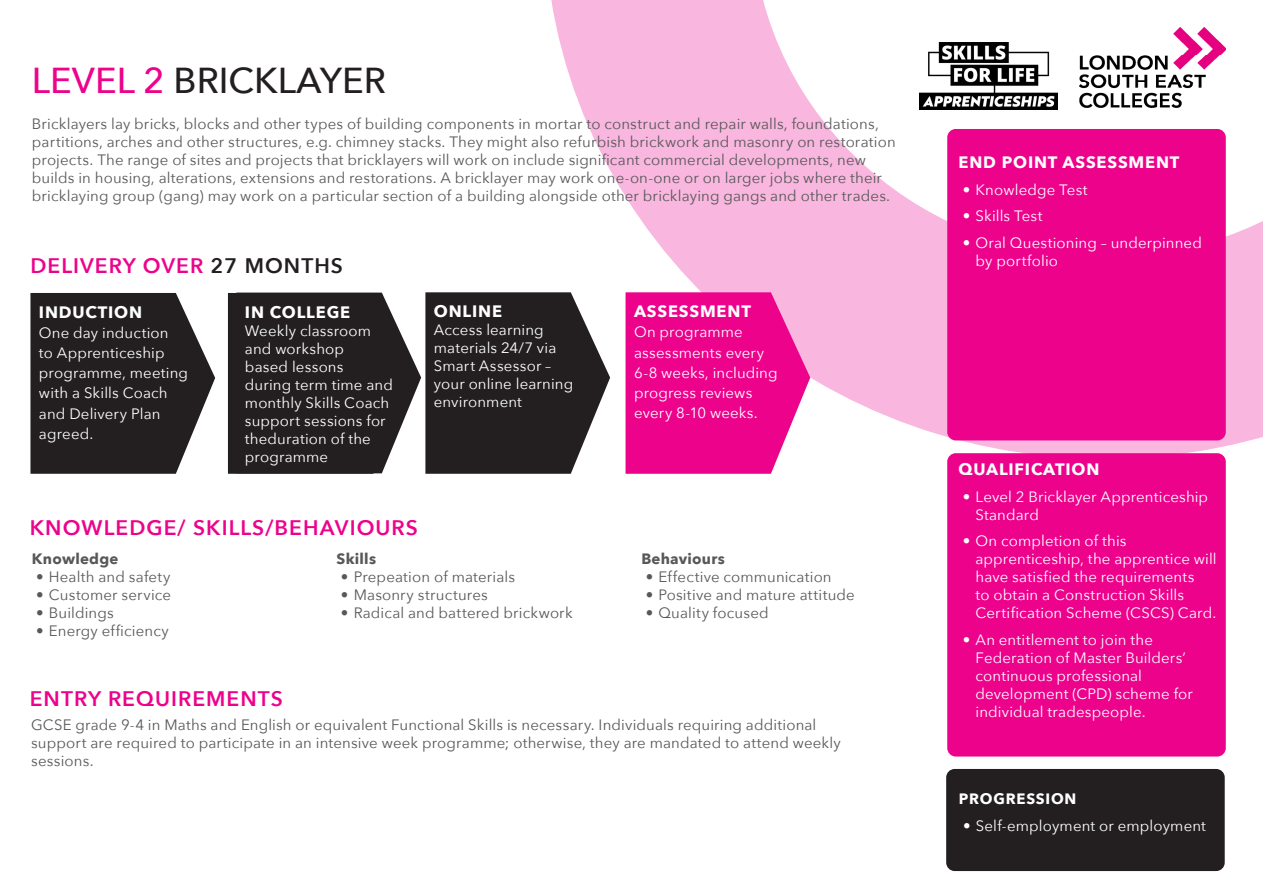
<style>
.page{position:relative;width:1263px;height:893px;background:#fff}
.page>*{position:absolute;margin:0;border:0;box-sizing:border-box;transform-origin:0 0}
.t1{font:500 36px "Avenir Next";color:#231f20}
.t2{font:600 21px "Avenir Next";letter-spacing:.05em;color:#ed028c}
.t3{font:700 16.5px "Avenir Next";letter-spacing:.05em;color:#fff}
.t4{font:15px/18px "Avenir Next";letter-spacing:.01em;color:#57585a}
.t5{font:15px/18px "Avenir Next";letter-spacing:.01em;color:#fff}
.t6{font:700 15px "Avenir Next";letter-spacing:.015em;color:#57585a}
.t7{font:700 15px "Avenir Next";letter-spacing:.05em;color:#fff}
.s1{color:#ed028c}
.s2{color:#231f20}
</style>
<div class="page">
<svg style="left:551px;top:0;width:712px;height:459px;fill:#f9b6de"></svg>
<svg style="left:752px;top:0;width:511px;height:257px"></svg>
<div style="left:947px;top:129px;width:279px;height:311px;background:#ed028c;border-radius:9px"></div>
<div style="left:947px;top:453px;width:279px;height:303px;background:#ed028c;border-radius:9px"></div>
<div style="left:946px;top:769px;width:279px;height:102px;background:#231f20;border-radius:9px"></div>
<img style="left:1080px;top:27px;width:146px;height:80px">
<img style="left:920px;top:42px;width:138px;height:68px">
<svg style="left:30px;top:293px;width:185px;height:181px;background:#3b3738"></svg>
<svg style="left:228px;top:292px;width:382px;height:182px;background:#3c393a"></svg>
<svg style="left:625px;top:292px;width:185px;height:182px;background:#ee1a97"></svg>
<p class="t1" style="left:32px;top:50px;width:355px"><span class="s1">LEVEL 2</span> BRICKLAYER</p>
<p class="t4" style="left:32px;top:114px;width:865px">Bricklayers lay bricks, blocks and other types of building components in mortar to construct and repair walls, foundations, partitions, arches and other structures, e.g. chimney stacks. They might also refurbish brickwork and masonry on restoration projects. The range of sites and projects that bricklayers will work on include significant commercial developments, new builds in housing, alterations, extensions and restorations. A bricklayer may work one-on-one or on larger jobs where their bricklaying group (gang) may work on a particular section of a building alongside other bricklaying gangs and other trades.</p>
<p class="t2" style="left:30px;top:247px;width:314px">DELIVERY OVER <span class="s2">27 MONTHS</span></p>
<p class="t3" style="left:39px;top:298px;width:105px">INDUCTION</p>
<p class="t5" style="left:39px;top:323px;width:131px">One day induction</p>
<p class="t5" style="left:39px;top:343px;width:127px">to Apprenticeship</p>
<p class="t5" style="left:39px;top:363px;width:151px">programme, meeting</p>
<p class="t5" style="left:39px;top:384px;width:130px">with a Skills Coach</p>
<p class="t5" style="left:39px;top:404px;width:123px">and Delivery Plan</p>
<p class="t5" style="left:39px;top:424px;width:56px">agreed.</p>
<p class="t3" style="left:245px;top:298px;width:107px">IN COLLEGE</p>
<p class="t5" style="left:245px;top:321px;width:149px">Weekly classroom and workshop<br>based lessons during term time and monthly Skills Coach support sessions for theduration of the programme</p>
<p class="t3" style="left:236px;top:298px;width:107px">IN COL EGE</p>
<p class="t3" style="left:434px;top:297px;width:70px">ONLINE</p>
<p class="t5" style="left:434px;top:320px;width:141px">Access learning materials 24/7 via<br>Smart Assessor – your online learning environment</p>
<p class="t2" style="left:30px;top:509px;width:390px">KNOWLEDGE/ SKILLS/BEHAVIOURS</p>
<p class="t6" style="left:32px;top:546px;width:88px">Knowledge</p>
<p class="t4" style="left:36px;top:567px;width:136px">• Health and safety</p>
<p class="t4" style="left:36px;top:585px;width:136px">• Customer service</p>
<p class="t4" style="left:36px;top:603px;width:79px">• Buildings</p>
<p class="t4" style="left:36px;top:621px;width:134px">• Energy efficiency</p>
<p class="t2" style="left:30px;top:681px;width:255px">ENTRY REQUIREMENTS</p>
<p class="t6" style="left:337px;top:546px;width:41px">Skills</p>
<p class="t4" style="left:341px;top:567px;width:176px">• Prepeation of materials</p>
<p class="t4" style="left:341px;top:585px;width:148px">• Masonry structures</p>
<p class="t4" style="left:341px;top:603px;width:233px">• Radical and battered brickwork</p>
<p class="t3" style="left:634px;top:297px;width:118px">ASSESSMENT</p>
<p class="t5" style="left:634px;top:323px;width:110px">On programme</p>
<p class="t5" style="left:634px;top:343px;width:132px">assessments every</p>
<p class="t5" style="left:634px;top:363px;width:145px">6-8 weeks, including</p>
<p class="t5" style="left:634px;top:383px;width:120px">progress reviews</p>
<p class="t5" style="left:634px;top:403px;width:125px">every 8-10 weeks.</p>
<p class="t6" style="left:641px;top:546px;width:85px">Behaviours</p>
<p class="t4" style="left:646px;top:567px;width:188px">• Effective communication</p>
<p class="t4" style="left:646px;top:585px;width:211px">• Positive and mature attitude</p>
<p class="t4" style="left:646px;top:603px;width:125px">• Quality focused</p>
<p class="t4" style="left:31px;top:715px;width:787px">GCSE grade 9-4 in Maths and English or equivalent Functional Skills is necessary. Individuals requiring additional</p>
<p class="t4" style="left:31px;top:733px;width:811px">support are required to participate in an intensive week programme; otherwise, they are mandated to attend weekly sessions.</p>
<p class="t3" style="left:958px;top:148px;width:222px">END POINT ASSESSMENT</p>
<p class="t5" style="left:963px;top:180px;width:126px">• Knowledge Test</p>
<p class="t5" style="left:963px;top:206px;width:81px">• Skills Test</p>
<p class="t5" style="left:975px;top:233px;width:228px;text-indent:-13px">• Oral Questioning – underpinned by portfolio</p>
<p class="t3" style="left:958px;top:455px;width:142px">QUALIFICATION</p>
<p class="t5" style="left:975px;top:487px;width:234px;text-indent:-13px">• Level 2 Bricklayer Apprenticeship<br>Standard</p>
<p class="t5" style="left:975px;top:531px;width:243px;text-indent:-13px">• On completion of this apprenticeship, the apprentice will have satisfied the requirements<br>to obtain a Construction Skills<br>Certification Scheme (CSCS) Card.</p>
<p class="t5" style="left:975px;top:630px;width:219px;text-indent:-13px">• An entitlement to join the<br>Federation of Master Builders’ continuous professional development (CPD) scheme for individual tradespeople.</p>
<p class="t7" style="left:959px;top:786px;width:119px">PROGRESSION</p>
<p class="t5" style="left:963px;top:816px;width:244px">• Self-employment or employment</p>
</div>
